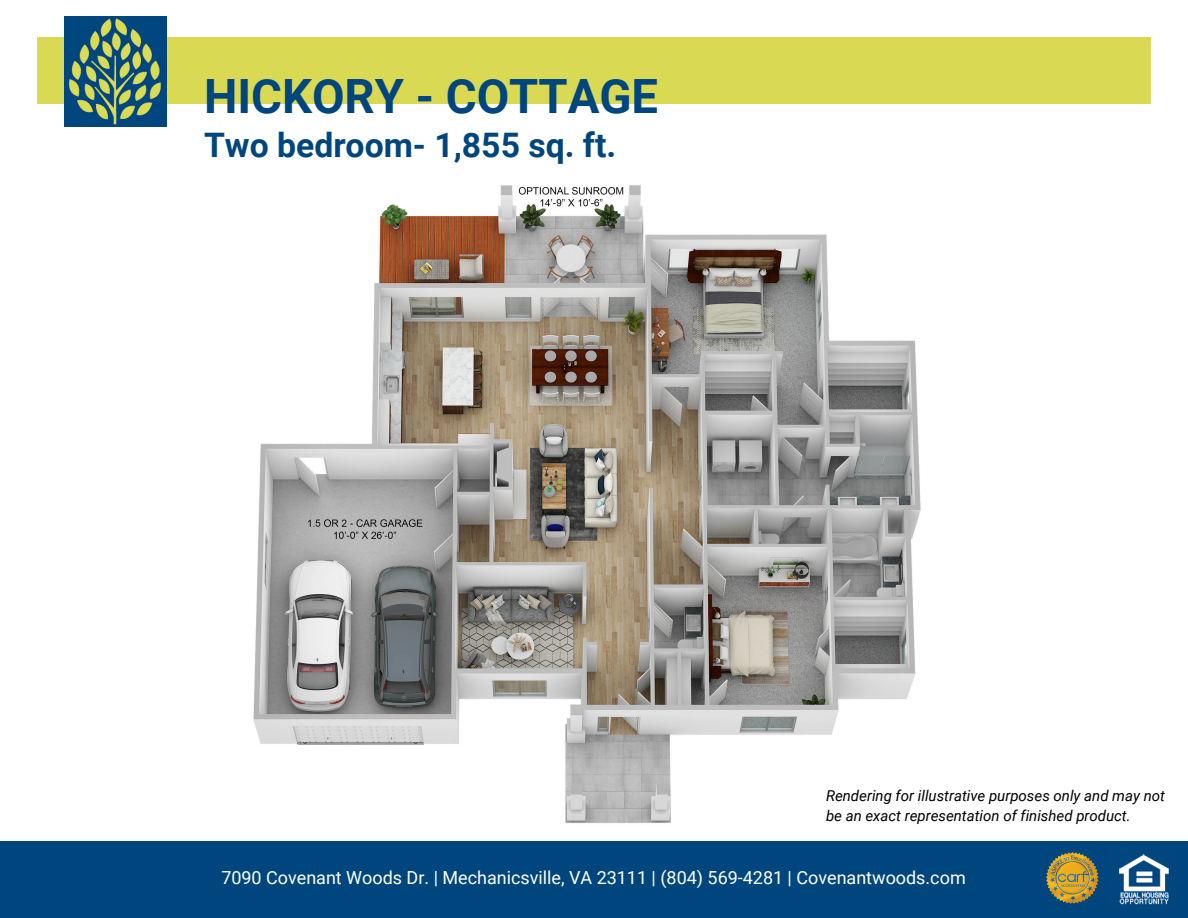
<style>
.page{position:relative;width:1188px;height:918px;background:#fff}
.page>*{position:absolute;margin:0;border:0;box-sizing:border-box;transform-origin:0 0}
.t1{font:700 47.25px "Roboto";color:#00467e}
.t2{font:700 33.75px "Roboto";color:#00467e}
.t3{font:18px "Roboto";color:#fff}
.t4{font:italic 15px "Roboto";color:#000}
</style>
<div class="page">
<div style="left:37px;top:38px;width:1114px;height:66px;background:#d9d954"></div>
<div style="left:0;top:841px;width:1188px;height:77px;background:#00467e"></div>
<img style="left:1046px;top:852px;width:52px;height:52px">
<img style="left:65px;top:16px;width:101px;height:110px">
<img style="left:1119px;top:854px;width:50px;height:51px">
<img style="left:253px;top:185px;width:668px;height:638px">
<p class="t1" style="left:204px;top:70px;width:456px">HICKORY - COTTAGE</p>
<h1 class="t2" style="left:204px;top:126px;width:414px">Two bedroom- 1,855 sq. ft.</h1>
<p class="t4" style="left:826px;top:787px;width:340px">Rendering for illustrative purposes only and may not</p>
<p class="t4" style="left:826px;top:807px;width:306px">be an exact representation of finished product.</p>
<h2 class="t3" style="left:221px;top:867px;width:746px">7090 Covenant Woods Dr. | Mechanicsville, VA 23111 | (804) 569-4281 | Covenantwoods.com</h2>
</div>
